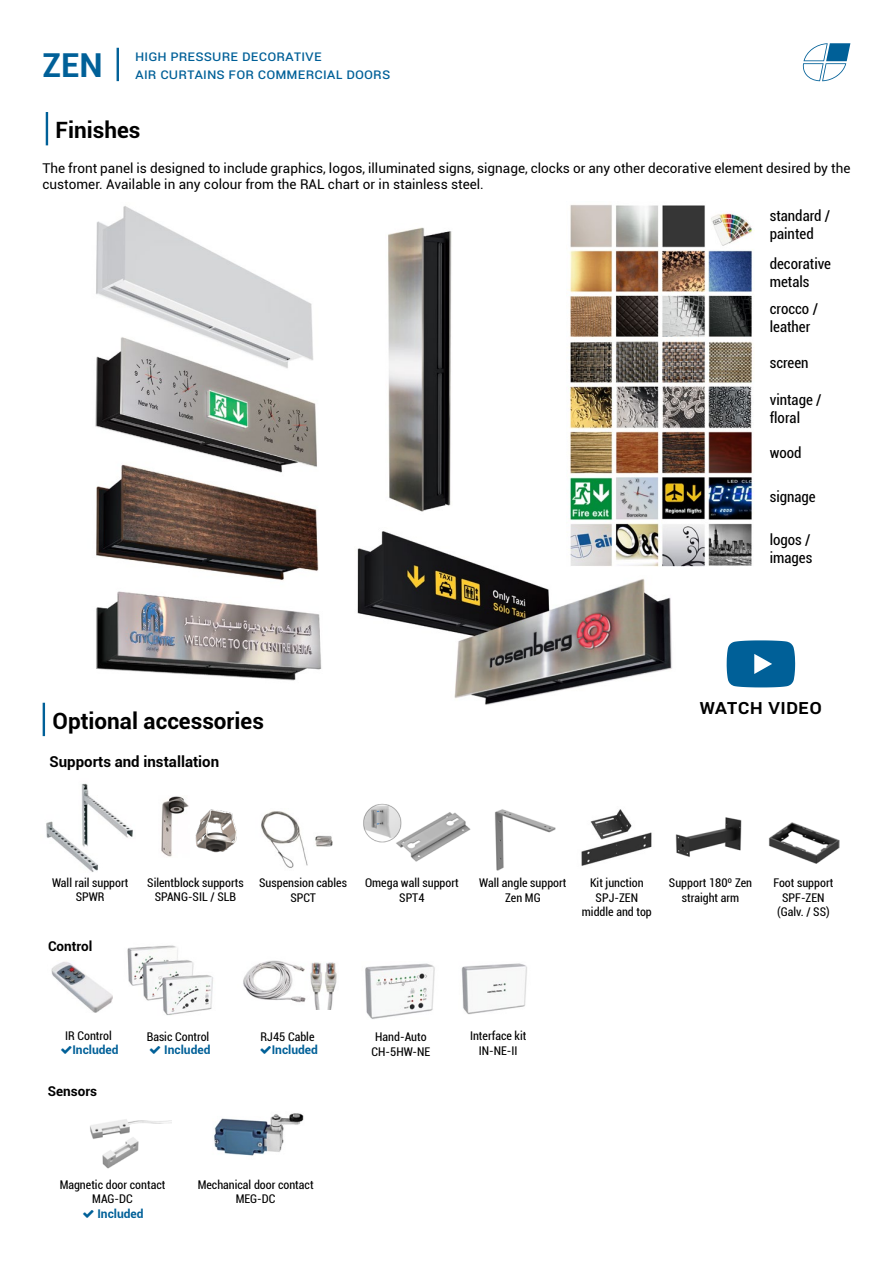
<style>
.page{position:relative;width:893px;height:1263px;background:#fff}
.page>*{position:absolute;margin:0;border:0;box-sizing:border-box;transform-origin:0 0}
.t1{font:700 33px "Roboto";color:#006098}
.t2{font:700 22.5px "Roboto";color:#000}
.t3{font:500 21px "Roboto";color:#000}
.t4{font:condensed 15px/18px "Roboto";color:#000}
.t5{font:15px/18px "Roboto";color:#006098}
.t6{font:700 15px "Roboto";color:#000}
.t7{font:13.5px/16.2px "Roboto";color:#000}
.t8{font:700 13.5px "Roboto";color:#000}
.t9{font:condensed 12px/14.4px "Roboto";color:#000;text-align:center}
.t10{font:700 12px "Roboto";color:#006098}
</style>
<div class="page">
<svg style="left:803px;top:43px;width:47px;height:38px"></svg>
<hr style="left:43px;top:703px;width:2px;height:33px;background:#006098">
<img style="left:261px;top:811px;width:72px;height:57px">
<img style="left:46px;top:783px;width:87px;height:89px">
<img style="left:161px;top:796px;width:27px;height:61px">
<img style="left:188px;top:805px;width:49px;height:48px">
<img style="left:461px;top:963px;width:66px;height:52px">
<img style="left:51px;top:962px;width:62px;height:50px">
<img style="left:127px;top:945px;width:86px;height:70px">
<img style="left:243px;top:960px;width:94px;height:50px">
<img style="left:357px;top:531px;width:315px;height:174px">
<img style="left:388px;top:227px;width:64px;height:285px">
<img style="left:95px;top:206px;width:227px;height:475px">
<img style="left:566px;top:205px;width:187px;height:364px">
<hr style="left:46px;top:112px;width:2px;height:33px;background:#006098">
<img style="left:675px;top:817px;width:67px;height:40px">
<img style="left:363px;top:803px;width:108px;height:59px">
<img style="left:495px;top:809px;width:61px;height:62px">
<img style="left:581px;top:809px;width:71px;height:57px">
<img style="left:769px;top:822px;width:70px;height:42px">
<svg style="left:727px;top:640px;width:68px;height:47px;background:#1c71a3"></svg>
<img style="left:90px;top:1119px;width:81px;height:50px">
<img style="left:214px;top:1113px;width:90px;height:43px">
<img style="left:365px;top:963px;width:70px;height:56px">
<hr style="left:117px;top:48px;width:2px;height:33px;background:#006098">
<h1 class="t1" style="left:43px;top:42px;width:62px">ZEN</h1>
<p class="t5" style="left:135px;top:46px;width:247px">High Pressure DECORATIVE<br>Air Curtains For Commercial DOORS</p>
<h2 class="t2" style="left:56px;top:114px;width:86px">Finishes</h2>
<p class="t7" style="left:42px;top:159px;width:809px">The front panel is designed to include graphics, logos, illuminated signs, signage, clocks or any other decorative element desired by the customer. Available in any colour from the RAL chart or in stainless steel.</p>
<p class="t4" style="left:770px;top:206px;width:62px">standard / painted</p>
<p class="t4" style="left:770px;top:255px;width:63px">decorative metals</p>
<p class="t4" style="left:770px;top:299px;width:50px">crocco / leather</p>
<p class="t4" style="left:770px;top:353px;width:40px">screen</p>
<p class="t4" style="left:770px;top:390px;width:53px">vintage / floral</p>
<p class="t4" style="left:770px;top:443px;width:33px">wood</p>
<p class="t4" style="left:770px;top:487px;width:48px">signage</p>
<p class="t4" style="left:770px;top:530px;width:44px">logos / images</p>
<h2 class="t2" style="left:53px;top:706px;width:213px">Optional accessories</h2>
<p class="t6" style="left:50px;top:751px;width:171px">Supports and installation</p>
<h3 class="t3" style="left:699px;top:691px;width:124px">WATCH VIDEO</h3>
<p class="t9" style="left:52px;top:875px;width:78px">Wall rail support<br>SPWR</p>
<p class="t9" style="left:147px;top:875px;width:98px">Silentblock supports<br>SPANG-SIL / SLB</p>
<p class="t9" style="left:259px;top:875px;width:89px">Suspension cables<br>SPCT</p>
<p class="t8" style="left:48px;top:936px;width:46px">Control</p>
<p class="t9" style="left:365px;top:875px;width:95px">Omega wall support<br>SPT4</p>
<p class="t9" style="left:479px;top:875px;width:89px">Wall angle support<br>Zen MG</p>
<p class="t9" style="left:582px;top:875px;width:71px">Kit junction<br>SPJ-ZEN middle and top</p>
<p class="t9" style="left:669px;top:875px;width:85px">Support 180º Zen straight arm</p>
<p class="t9" style="left:773px;top:875px;width:62px">Foot support<br>SPF-ZEN (Galv. / SS)</p>
<p class="t9" style="left:65px;top:1028px;width:48px">IR Control</p>
<p class="t9" style="left:147px;top:1029px;width:64px">Basic Control</p>
<p class="t9" style="left:261px;top:1029px;width:55px">RJ45 Cable</p>
<p class="t9" style="left:470px;top:1028px;width:58px">Interface kit<br>IN-NE-II</p>
<p class="t9" style="left:372px;top:1029px;width:60px">Hand-Auto<br>CH-5HW-NE</p>
<p class="t10" style="left:72px;top:1041px;width:48px">Included</p>
<p class="t10" style="left:164px;top:1041px;width:48px">Included</p>
<p class="t10" style="left:272px;top:1041px;width:48px">Included</p>
<p class="t8" style="left:48px;top:1081px;width:51px">Sensors</p>
<p class="t9" style="left:60px;top:1177px;width:107px">Magnetic door contact<br>MAG-DC</p>
<p class="t9" style="left:198px;top:1177px;width:117px">Mechanical door contact<br>MEG-DC</p>
<p class="t10" style="left:97px;top:1205px;width:48px">Included</p>
</div>
